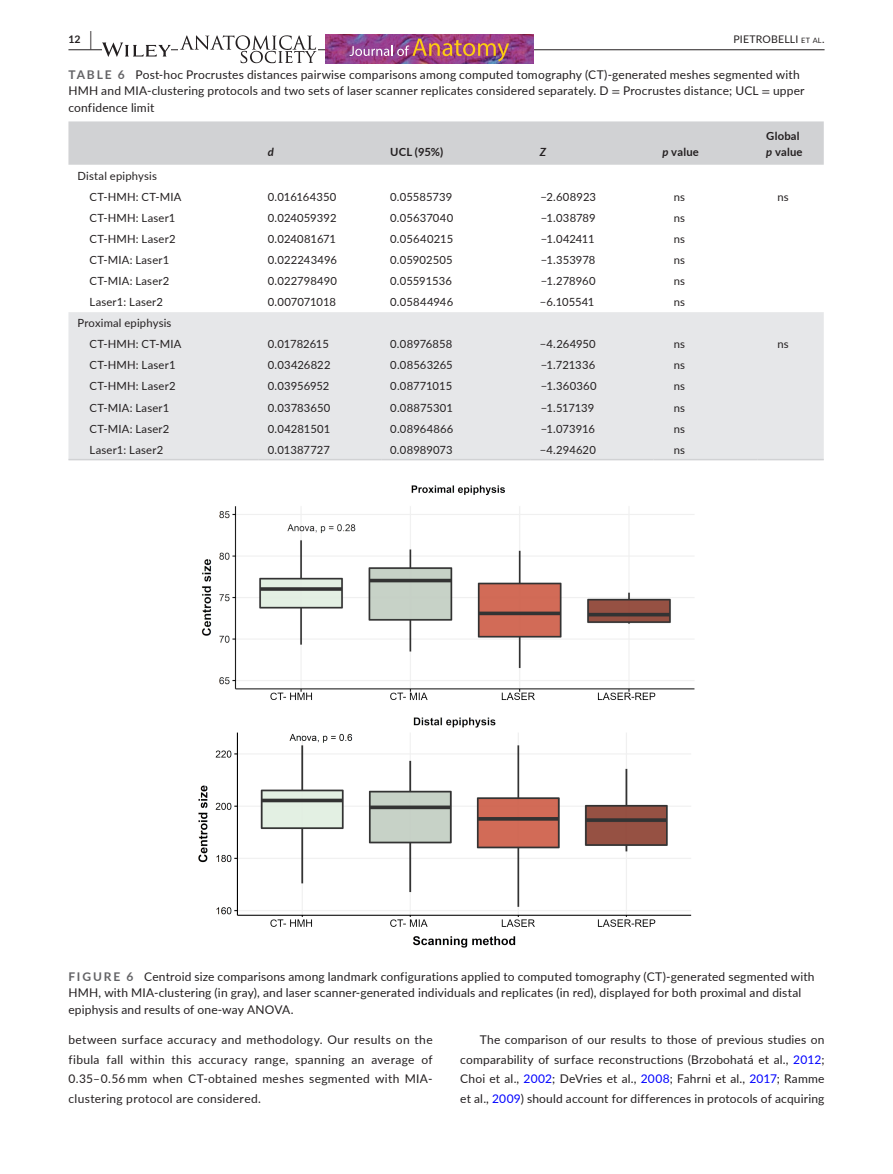
<style>
.page{position:relative;width:893px;height:1174px;background:#fff}
.page>*{position:absolute;margin:0;border:0;box-sizing:border-box;transform-origin:0 0}
.t1{font:12px/19.5px "Lato";letter-spacing:.015em;color:#231f20;text-align:justify}
.t2{font:11.25px/21px "Lato";letter-spacing:.015em;color:#231f20}
.t3{font:700 11.25px/15.8px "Lato";letter-spacing:.02em;color:#231f20}
.t4{font:11.25px "Lato";letter-spacing:-.01em;color:#231f20}
.t5{font:11.25px "Lato";letter-spacing:-.015em;color:#231f20}
.t6{font:italic 700 11.25px "Lato";color:#231f20}
.t7{font:10.5px "Lato";letter-spacing:.02em;color:#231f20}
.t8{font:700 10.5px "Lato";color:#231f20}
.s1{font-size:19.5px}
.s2{font-size:7.35px}
.s3{font-style:inherit}
.s4{font-weight:700;color:#636366}
.s5{font-family:"STIX"}
.s6{font-style:italic}
.s7{color:#00f}
</style>
<div class="page">
<hr style="left:68px;top:49px;width:756px;height:1px;background:#231f20">
<svg style="left:102px;top:42px;width:69px;height:15px"></svg>
<img style="left:179px;top:35px;width:139px;height:29px">
<img style="left:325px;top:34px;width:209px;height:30px">
<img style="left:349px;top:39px;width:160px;height:22px">
<div style="left:68px;top:121px;width:756px;height:44px;background:#d1d2d4"></div>
<div style="left:68px;top:312px;width:756px;height:147px;background:#e6e7e9"></div>
<hr style="left:68px;top:459px;width:191px;height:1px;background:#d1d2d4">
<hr style="left:259px;top:459px;width:122px;height:1px;background:#d1d2d4">
<hr style="left:381px;top:459px;width:150px;height:1px;background:#d1d2d4">
<hr style="left:531px;top:459px;width:122px;height:1px;background:#d1d2d4">
<hr style="left:653px;top:459px;width:104px;height:1px;background:#d1d2d4">
<hr style="left:757px;top:459px;width:67px;height:1px;background:#d1d2d4">
<img style="left:198px;top:485px;width:497px;height:463px">
<p class="t8" style="left:68px;top:31px;width:25px">12 <span class="s1">|</span></p>
<p class="t7" style="left:733px;top:31px;width:92px">PIETROBELLI <span class="s2">et al</span><span class="s3">.</span></p>
<p class="t1" style="left:68px;top:66px;width:738px;line-height:16.5px;text-align:left"><span class="s4">TABLE 6</span> Post-hoc Procrustes distances pairwise comparisons among computed tomography (CT)-generated meshes segmented with<br>HMH and MIA-clustering protocols and two sets of laser scanner replicates considered separately. D <span class="s5">=</span> Procrustes distance; UCL <span class="s5">=</span> upper confidence limit</p>
<p class="t6" style="left:268px;top:143px;width:8px">d</p>
<p class="t3" style="left:390px;top:143px;width:54px">UCL (95%)</p>
<p class="t6" style="left:540px;top:143px;width:8px">Z</p>
<p class="t3" style="left:662px;top:143px;width:38px"><span class="s6">p</span> value</p>
<p class="t3" style="left:766px;top:127px;width:38px">Global <span class="s6">p</span> value</p>
<p class="t2" style="left:89px;top:165px;width:93px;text-indent:-12px">Distal epiphysis<br>CT-HMH: CT-MIA</p>
<p class="t2" style="left:268px;top:186px;width:70px">0.016164350</p>
<p class="t2" style="left:390px;top:186px;width:63px">0.05585739</p>
<p class="t2" style="left:540px;top:186px;width:57px">−2.608923</p>
<p class="t2" style="left:674px;top:186px;width:13px">ns</p>
<p class="t2" style="left:777px;top:186px;width:13px">ns</p>
<p class="t2" style="left:89px;top:207px;width:88px">CT-HMH: Laser1</p>
<p class="t2" style="left:268px;top:207px;width:70px">0.024059392</p>
<p class="t2" style="left:390px;top:207px;width:65px">0.05637040</p>
<p class="t2" style="left:541px;top:207px;width:56px">−1.038789</p>
<p class="t2" style="left:674px;top:207px;width:13px">ns</p>
<p class="t2" style="left:89px;top:228px;width:88px">CT-HMH: Laser2</p>
<p class="t4" style="left:268px;top:231px;width:70px">0.024081671</p>
<p class="t2" style="left:390px;top:228px;width:65px">0.05640215</p>
<p class="t2" style="left:541px;top:228px;width:55px">−1.042411</p>
<p class="t2" style="left:674px;top:228px;width:13px">ns</p>
<p class="t2" style="left:89px;top:249px;width:81px">CT-MIA: Laser1</p>
<p class="t2" style="left:268px;top:249px;width:71px">0.022243496</p>
<p class="t2" style="left:390px;top:249px;width:64px">0.05902505</p>
<p class="t2" style="left:541px;top:249px;width:56px">−1.353978</p>
<p class="t2" style="left:674px;top:249px;width:13px">ns</p>
<p class="t2" style="left:89px;top:270px;width:81px">CT-MIA: Laser2</p>
<p class="t2" style="left:268px;top:270px;width:71px">0.022798490</p>
<p class="t2" style="left:390px;top:270px;width:63px">0.05591536</p>
<p class="t2" style="left:541px;top:270px;width:56px">−1.278960</p>
<p class="t2" style="left:674px;top:270px;width:13px">ns</p>
<p class="t2" style="left:89px;top:291px;width:75px">Laser1: Laser2</p>
<p class="t4" style="left:268px;top:294px;width:70px">0.007071018</p>
<p class="t2" style="left:390px;top:291px;width:65px">0.05844946</p>
<p class="t2" style="left:540px;top:291px;width:56px">−6.105541</p>
<p class="t2" style="left:674px;top:291px;width:13px">ns</p>
<p class="t2" style="left:89px;top:312px;width:93px;text-indent:-12px">Proximal epiphysis<br>CT-HMH: CT-MIA</p>
<p class="t2" style="left:268px;top:333px;width:63px">0.01782615</p>
<p class="t2" style="left:390px;top:333px;width:64px">0.08976858</p>
<p class="t2" style="left:540px;top:333px;width:57px">−4.264950</p>
<p class="t2" style="left:674px;top:333px;width:13px">ns</p>
<p class="t2" style="left:777px;top:333px;width:13px">ns</p>
<p class="t2" style="left:89px;top:354px;width:88px">CT-HMH: Laser1</p>
<p class="t2" style="left:268px;top:354px;width:64px">0.03426822</p>
<p class="t2" style="left:390px;top:354px;width:64px">0.08563265</p>
<p class="t2" style="left:541px;top:354px;width:56px">−1.721336</p>
<p class="t2" style="left:674px;top:354px;width:13px">ns</p>
<p class="t2" style="left:89px;top:375px;width:88px">CT-HMH: Laser2</p>
<p class="t5" style="left:268px;top:378px;width:63px">0.03956952</p>
<p class="t2" style="left:390px;top:375px;width:64px">0.08771015</p>
<p class="t2" style="left:541px;top:375px;width:57px">−1.360360</p>
<p class="t2" style="left:674px;top:375px;width:13px">ns</p>
<p class="t2" style="left:89px;top:396px;width:81px">CT-MIA: Laser1</p>
<p class="t2" style="left:268px;top:396px;width:64px">0.03783650</p>
<p class="t2" style="left:390px;top:396px;width:64px">0.08875301</p>
<p class="t2" style="left:541px;top:396px;width:55px">−1.517139</p>
<p class="t2" style="left:674px;top:396px;width:13px">ns</p>
<p class="t2" style="left:89px;top:417px;width:81px">CT-MIA: Laser2</p>
<p class="t2" style="left:268px;top:417px;width:64px">0.04281501</p>
<p class="t2" style="left:390px;top:417px;width:65px">0.08964866</p>
<p class="t2" style="left:541px;top:417px;width:56px">−1.073916</p>
<p class="t2" style="left:674px;top:417px;width:13px">ns</p>
<p class="t2" style="left:89px;top:438px;width:75px">Laser1: Laser2</p>
<p class="t2" style="left:268px;top:438px;width:64px">0.01387727</p>
<p class="t2" style="left:390px;top:438px;width:64px">0.08989073</p>
<p class="t2" style="left:540px;top:438px;width:57px">−4.294620</p>
<p class="t2" style="left:674px;top:438px;width:13px">ns</p>
<p class="t1" style="left:68px;top:967px;width:748px;line-height:16.5px;text-align:left"><span class="s4">FIGURE 6</span> Centroid size comparisons among landmark configurations applied to computed tomography (CT)-generated segmented with<br>HMH, with MIA-clustering (in gray), and laser scanner-generated individuals and replicates (in red), displayed for both proximal and distal epiphysis and results of one-way ANOVA.</p>
<p class="t1" style="left:68px;top:1029px;width:366px">between surface accuracy and methodology. Our results on the fibula fall within this accuracy range, spanning an average of 0.35–0.56 mm when CT-obtained meshes segmented with MIA&shy;clustering protocol are considered.</p>
<p class="t1" style="left:460px;top:1029px;width:366px;text-indent:20px">The comparison of our results to those of previous studies on comparability of surface reconstructions (Brzobohatá et al., <span class="s7">2012</span>; Choi et al., <span class="s7">2002</span>; DeVries et al., <span class="s7">2008</span>; Fahrni et al., <span class="s7">2017</span>; Ramme et al., <span class="s7">2009</span>) should account for differences in protocols of acquiring</p>
</div>
